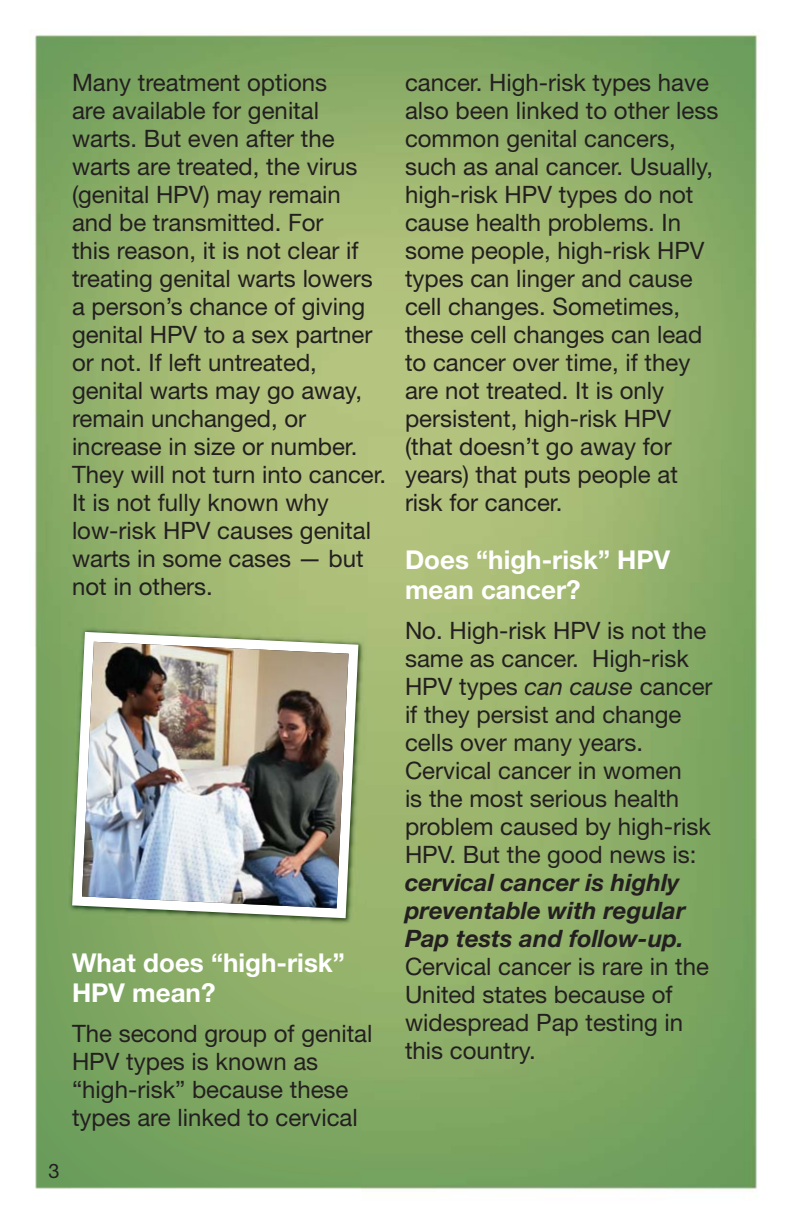
<style>
.page{position:relative;width:792px;height:1224px;background:#fff}
.page>*{position:absolute;margin:0;border:0;box-sizing:border-box;transform-origin:0 0}
.t1{font:700 26px/30px "Helvetica Neue";color:#fff}
.t2{font:24px/28px "Helvetica Neue";color:#231f20}
.t3{font:italic 700 24px/28px "Helvetica Neue";color:#231f20}
.t4{font:20px "Helvetica Neue";color:#231f20}
.s1{font-style:italic}
</style>
<div class="page">
<img style="left:30px;top:30px;width:729px;height:617px">
<img style="left:35px;top:647px;width:36px;height:542px">
<img style="left:361px;top:647px;width:397px;height:543px">
<img style="left:71px;top:925px;width:290px;height:264px">
<img style="left:68px;top:628px;width:297px;height:297px">
<svg style="left:72px;top:632px;width:286px;height:286px"></svg>
<img style="left:82px;top:642px;width:267px;height:266px">
<p class="t2" style="left:72px;top:71px;width:316px">Many treatment options<br>are available for genital warts. But even after the warts are treated, the virus (genital HPV) may remain and be transmitted. For<br>this reason, it is not clear if treating genital warts lowers a person’s chance of giving genital HPV to a sex partner or not. If left untreated, genital warts may go away, remain unchanged, or increase in size or number.<br>They will not turn into cancer.<br>It is not fully known why low-risk HPV causes genital warts in some cases — but not in others.</p>
<p class="t4" style="left:48px;top:1164px;width:13px">3</p>
<p class="t1" style="left:72px;top:950px;width:274px">What does “high-risk”<br>HPV mean?</p>
<p class="t2" style="left:72px;top:1022px;width:302px">The second group of genital<br>HPV types is known as “high-risk” because these types are linked to cervical</p>
<p class="t2" style="left:405px;top:71px;width:315px">cancer. High-risk types have also been linked to other less common genital cancers, such as anal cancer. Usually, high-risk HPV types do not cause health problems. In some people, high-risk HPV types can linger and cause cell changes. Sometimes, these cell changes can lead to cancer over time, if they are not treated. It is only persistent, high-risk HPV (that doesn’t go away for years) that puts people at risk for cancer.</p>
<p class="t1" style="left:405px;top:547px;width:267px">Does “high-risk” HPV mean cancer?</p>
<p class="t2" style="left:405px;top:619px;width:309px">No. High-risk HPV is not the same as cancer. High-risk<br>HPV types <span class="s1">can cause</span> cancer if they persist and change cells over many years.<br>Cervical cancer in women<br>is the most serious health problem caused by high-risk<br>HPV. But the good news is:</p>
<p class="t3" style="left:405px;top:870px;width:282px">cervical cancer is highly preventable with regular<br>Pap tests and follow-up.</p>
<p class="t2" style="left:405px;top:955px;width:306px">Cervical cancer is rare in the<br>United states because of widespread Pap testing in this country.</p>
</div>
